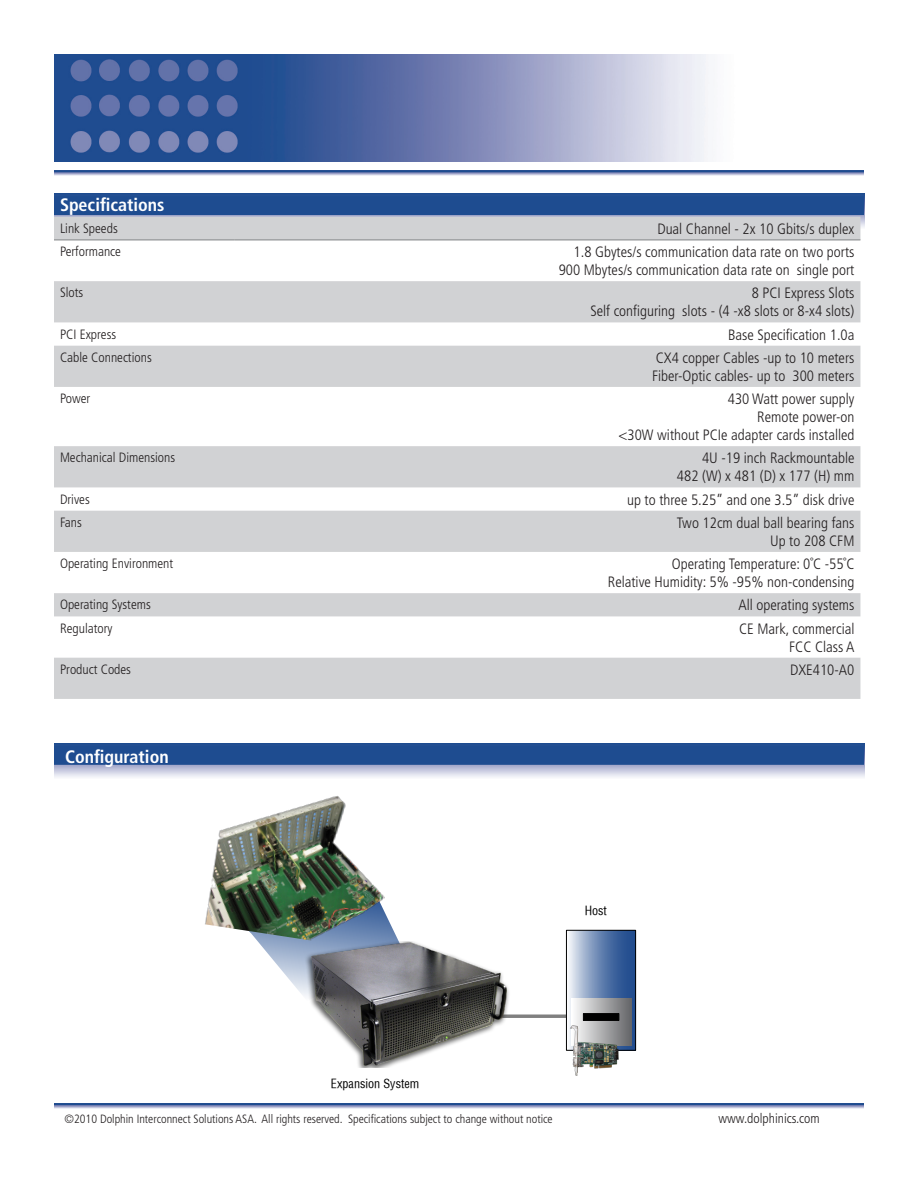
<style>
.page{position:relative;width:918px;height:1188px;background:#fff}
.page>*{position:absolute;margin:0;border:0;box-sizing:border-box;transform-origin:0 0}
.Heading_2{font:700 condensed 18px "Frutiger";color:#fff}
.Table_Cell{font:300 condensed 15px "Frutiger";color:#231f20}
.www{font:300 condensed 13.5px "Frutiger";color:#231f20}
.t1{font:condensed 12.15px "Helvetica";color:#000}
.disclaimer_Text{font:300 condensed 12px "Frutiger";color:#231f20}
</style>
<div class="page">
<img style="left:54px;top:743px;width:810px;height:34px">
<div style="left:54px;top:746px;width:810px;height:19px;background:#1e4c90"></div>
<img style="left:54px;top:194px;width:810px;height:34px">
<div style="left:54px;top:196px;width:810px;height:19px;background:#1e4c90"></div>
<img style="left:54px;top:54px;width:652px;height:108px">
<img style="left:54px;top:170px;width:810px;height:6px">
<hr style="left:54px;top:171px;width:810px;height:1px;background:#1e4c90">
<hr style="left:54px;top:1103px;width:810px;height:2px;background:#1e4c90">
<svg style="left:267px;top:953px;width:37px;height:43px"></svg>
<hr style="left:447px;top:1015px;width:134px;height:3px;background:#808080">
<svg style="left:566px;top:930px;width:70px;height:121px;background:#7589a6"></svg>
<img style="left:565px;top:1026px;width:64px;height:50px">
<img style="left:304px;top:941px;width:208px;height:127px">
<img style="left:202px;top:775px;width:210px;height:178px">
<svg style="left:54px;top:217px;width:806px;height:482px;fill:#d1d2d4"></svg>
<hr style="left:54px;top:240px;width:181px;height:1px;background:#808285">
<hr style="left:235px;top:240px;width:625px;height:1px;background:#808285">
<p class="Heading_2" style="left:60px;top:194px;width:106px">Specifications</p>
<p class="www" style="left:60px;top:220px;width:59px">Link Speeds</p>
<p class="Table_Cell" style="left:657px;top:220px;width:199px">Dual Channel - 2x 10 Gbits/s duplex</p>
<p class="www" style="left:60px;top:244px;width:63px">Performance</p>
<p class="Table_Cell" style="left:574px;top:243px;width:282px">1.8 Gbytes/s communication data rate on two ports</p>
<p class="Table_Cell" style="left:559px;top:261px;width:297px">900 Mbytes/s communication data rate on single port</p>
<p class="www" style="left:60px;top:285px;width:25px">Slots</p>
<p class="Table_Cell" style="left:752px;top:285px;width:104px">8 PCI Express Slots</p>
<p class="Table_Cell" style="left:590px;top:303px;width:266px">Self configuring slots - (4 -x8 slots or 8-x4 slots)</p>
<p class="www" style="left:60px;top:326px;width:58px">PCI Express</p>
<p class="Table_Cell" style="left:728px;top:326px;width:128px">Base Specification 1.0a</p>
<p class="www" style="left:60px;top:349px;width:93px">Cable Connections</p>
<p class="Table_Cell" style="left:656px;top:349px;width:200px">CX4 copper Cables -up to 10 meters</p>
<p class="Table_Cell" style="left:652px;top:367px;width:204px">Fiber-Optic cables- up to 300 meters</p>
<p class="www" style="left:60px;top:391px;width:32px">Power</p>
<p class="Table_Cell" style="left:728px;top:390px;width:128px">430 Watt power supply</p>
<p class="Table_Cell" style="left:757px;top:408px;width:99px">Remote power-on</p>
<p class="Table_Cell" style="left:619px;top:426px;width:237px">&lt;30W without PCIe adapter cards installed</p>
<p class="www" style="left:60px;top:450px;width:117px">Mechanical Dimensions</p>
<p class="Table_Cell" style="left:702px;top:450px;width:154px">4U -19 inch Rackmountable</p>
<p class="Table_Cell" style="left:677px;top:468px;width:179px">482 (W) x 481 (D) x 177 (H) mm</p>
<p class="www" style="left:60px;top:491px;width:31px">Drives</p>
<p class="Table_Cell" style="left:627px;top:491px;width:229px">up to three 5.25” and one 3.5” disk drive</p>
<p class="www" style="left:60px;top:514px;width:23px">Fans</p>
<p class="Table_Cell" style="left:677px;top:514px;width:179px">Two 12cm dual ball bearing fans</p>
<p class="Table_Cell" style="left:770px;top:532px;width:86px">Up to 208 CFM</p>
<p class="www" style="left:60px;top:556px;width:115px">Operating Environment</p>
<p class="Table_Cell" style="left:672px;top:555px;width:184px">Operating Temperature: 0˚C -55˚C</p>
<p class="Table_Cell" style="left:608px;top:573px;width:248px">Relative Humidity: 5% -95% non-condensing</p>
<p class="www" style="left:60px;top:597px;width:92px">Operating Systems</p>
<p class="Table_Cell" style="left:739px;top:597px;width:117px">All operating systems</p>
<p class="www" style="left:60px;top:620px;width:54px">Regulatory</p>
<p class="Table_Cell" style="left:739px;top:620px;width:117px">CE Mark, commercial</p>
<p class="Table_Cell" style="left:789px;top:638px;width:67px">FCC Class A</p>
<p class="www" style="left:60px;top:661px;width:73px">Product Codes</p>
<p class="Table_Cell" style="left:790px;top:661px;width:66px">DXE410-A0</p>
<p class="Heading_2" style="left:65px;top:746px;width:105px">Configuration</p>
<p class="t1" style="left:331px;top:1076px;width:90px">Expansion System</p>
<p class="t1" style="left:585px;top:903px;width:24px">Host</p>
<p class="disclaimer_Text" style="left:64px;top:1112px;width:490px">©2010 Dolphin Interconnect Solutions ASA. All rights reserved. Specifications subject to change without notice</p>
<p class="www" style="left:718px;top:1111px;width:103px">www.dolphinics.com</p>
</div>
